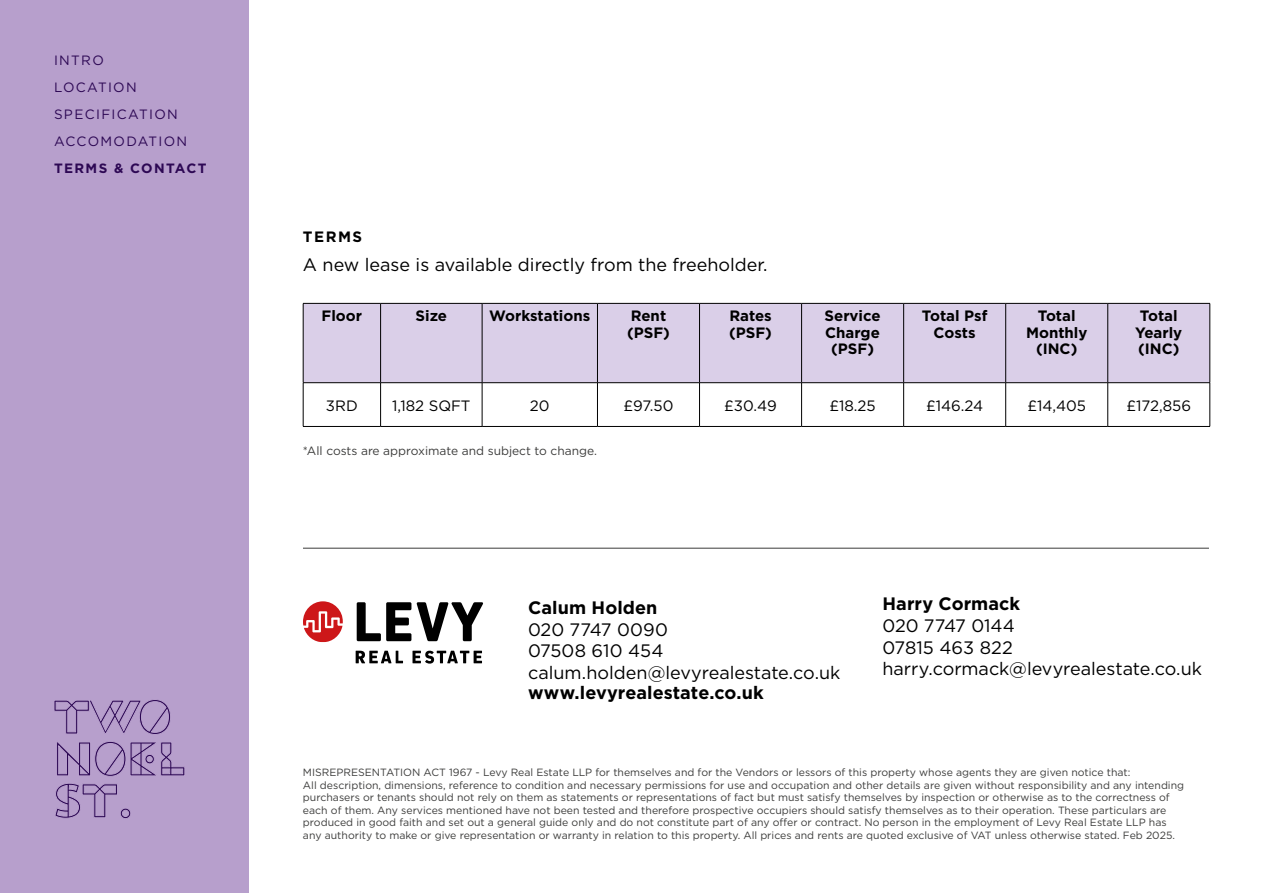
<style>
.page{position:relative;width:1263px;height:893px;background:#fff}
.page>*{position:absolute;margin:0;border:0;box-sizing:border-box;transform-origin:0 0}
.t1{font:18px/21.6px "Gotham";color:#000}
.t2{font:700 18px "Gotham";letter-spacing:.005em;color:#000}
.t3{font:700 15px/16.5px "Gotham";color:#000;text-align:center}
.t4{font:15px "Gotham";color:#000}
.t5{font:13.5px/27px "Gotham";letter-spacing:.1em;color:#2d0854}
.t6{font:700 13.5px "Gotham";letter-spacing:.1em;color:#2d0854}
.t7{font:12px "Gotham";color:#3c3c3b}
.t8{font:10.5px/12.6px "Gotham";color:#3c3c3b}
</style>
<div class="page">
<div style="left:0;top:0;width:249px;height:893px;background:#b79fcc"></div>
<svg style="left:54px;top:700px;width:131px;height:76px"></svg>
<svg style="left:55px;top:783px;width:76px;height:36px"></svg>
<div style="left:304px;top:304px;width:905px;height:78px;background:#dacfe8"></div>
<hr style="left:303px;top:303px;width:78px;height:1px;background:#000">
<hr style="left:303px;top:304px;width:1px;height:78px;background:#000">
<hr style="left:381px;top:303px;width:101px;height:1px;background:#000">
<hr style="left:380px;top:304px;width:1px;height:78px;background:#000">
<hr style="left:482px;top:303px;width:115px;height:1px;background:#000">
<hr style="left:482px;top:304px;width:1px;height:78px;background:#000">
<hr style="left:597px;top:303px;width:102px;height:1px;background:#000">
<hr style="left:597px;top:304px;width:1px;height:78px;background:#000">
<hr style="left:699px;top:303px;width:102px;height:1px;background:#000">
<hr style="left:699px;top:304px;width:1px;height:78px;background:#000">
<hr style="left:801px;top:303px;width:103px;height:1px;background:#000">
<hr style="left:801px;top:304px;width:1px;height:78px;background:#000">
<hr style="left:904px;top:303px;width:102px;height:1px;background:#000">
<hr style="left:903px;top:304px;width:1px;height:78px;background:#000">
<hr style="left:1006px;top:303px;width:102px;height:1px;background:#000">
<hr style="left:1005px;top:304px;width:1px;height:78px;background:#000">
<hr style="left:1108px;top:303px;width:102px;height:1px;background:#000">
<hr style="left:1107px;top:304px;width:1px;height:78px;background:#000">
<hr style="left:1209px;top:304px;width:1px;height:78px;background:#000">
<hr style="left:303px;top:382px;width:78px;height:1px;background:#000">
<hr style="left:303px;top:383px;width:1px;height:43px;background:#000">
<hr style="left:381px;top:382px;width:101px;height:1px;background:#000">
<hr style="left:380px;top:383px;width:1px;height:43px;background:#000">
<hr style="left:482px;top:382px;width:115px;height:1px;background:#000">
<hr style="left:482px;top:383px;width:1px;height:43px;background:#000">
<hr style="left:597px;top:382px;width:102px;height:1px;background:#000">
<hr style="left:597px;top:383px;width:1px;height:43px;background:#000">
<hr style="left:699px;top:382px;width:102px;height:1px;background:#000">
<hr style="left:699px;top:383px;width:1px;height:43px;background:#000">
<hr style="left:801px;top:382px;width:103px;height:1px;background:#000">
<hr style="left:801px;top:383px;width:1px;height:43px;background:#000">
<hr style="left:904px;top:382px;width:102px;height:1px;background:#000">
<hr style="left:903px;top:383px;width:1px;height:43px;background:#000">
<hr style="left:1006px;top:382px;width:102px;height:1px;background:#000">
<hr style="left:1005px;top:383px;width:1px;height:43px;background:#000">
<hr style="left:1108px;top:382px;width:102px;height:1px;background:#000">
<hr style="left:1107px;top:383px;width:1px;height:43px;background:#000">
<hr style="left:1209px;top:383px;width:1px;height:43px;background:#000">
<hr style="left:303px;top:426px;width:78px;height:1px;background:#000">
<hr style="left:381px;top:426px;width:101px;height:1px;background:#000">
<hr style="left:482px;top:426px;width:115px;height:1px;background:#000">
<hr style="left:597px;top:426px;width:102px;height:1px;background:#000">
<hr style="left:699px;top:426px;width:102px;height:1px;background:#000">
<hr style="left:801px;top:426px;width:103px;height:1px;background:#000">
<hr style="left:904px;top:426px;width:102px;height:1px;background:#000">
<hr style="left:1006px;top:426px;width:102px;height:1px;background:#000">
<hr style="left:1108px;top:426px;width:102px;height:1px;background:#000">
<hr style="left:303px;top:548px;width:906px;height:1px;background:#3c3c3b">
<svg style="left:357px;top:602px;width:126px;height:39px"></svg>
<svg style="left:356px;top:651px;width:47px;height:12px"></svg>
<svg style="left:412px;top:651px;width:70px;height:13px"></svg>
<svg style="left:303px;top:601px;width:40px;height:41px"></svg>
<p class="t5" style="left:54px;top:47px;width:135px">INTRO<br>LOCATION<br>SPECIFICATION<br>ACCOMODATION</p>
<p class="t6" style="left:54px;top:160px;width:154px">TERMS &amp; CONTACT</p>
<h2 class="t3" style="left:303px;top:228px;width:61px">TERMS</h2>
<h1 class="t1" style="left:303px;top:253px;width:466px">A new lease is available directly from the freeholder.</h1>
<h2 class="t3" style="left:322px;top:308px;width:42px">Floor</h2>
<h2 class="t3" style="left:416px;top:308px;width:33px">Size</h2>
<h2 class="t3" style="left:489px;top:308px;width:102px">Workstations</h2>
<h2 class="t3" style="left:627px;top:308px;width:44px;text-align:left">Rent (PSF)</h2>
<h2 class="t3" style="left:729px;top:308px;width:44px;text-align:left">Rates (PSF)</h2>
<h2 class="t3" style="left:824px;top:308px;width:58px">Service<br>Charge (PSF)</h2>
<h2 class="t3" style="left:922px;top:308px;width:67px">Total Psf<br>Costs</h2>
<h2 class="t3" style="left:1026px;top:308px;width:63px">Total<br>Monthly (INC)</h2>
<h2 class="t3" style="left:1135px;top:308px;width:48px">Total<br>Yearly (INC)</h2>
<h2 class="t4" style="left:326px;top:396px;width:33px">3RD</h2>
<h2 class="t4" style="left:392px;top:396px;width:80px">1,182 SQFT</h2>
<h2 class="t4" style="left:530px;top:396px;width:21px">20</h2>
<h2 class="t4" style="left:623px;top:396px;width:52px">£97.50</h2>
<h2 class="t4" style="left:724px;top:396px;width:54px">£30.49</h2>
<h2 class="t4" style="left:829px;top:396px;width:48px">£18.25</h2>
<h2 class="t4" style="left:926px;top:396px;width:59px">£146.24</h2>
<h2 class="t4" style="left:1027px;top:396px;width:60px">£14,405</h2>
<h2 class="t4" style="left:1126px;top:396px;width:66px">£172,856</h2>
<p class="t7" style="left:303px;top:443px;width:296px">*All costs are approximate and subject to change.</p>
<h1 class="t2" style="left:528px;top:596px;width:131px">Calum Holden</h1>
<h1 class="t1" style="left:528px;top:618px;width:314px">020 7747 0090<br>07508 610 454 calum.holden@levyrealestate.co.uk</h1>
<h1 class="t2" style="left:528px;top:681px;width:237px">www.levyrealestate.co.uk</h1>
<h1 class="t2" style="left:882px;top:592px;width:139px">Harry Cormack</h1>
<h1 class="t1" style="left:882px;top:614px;width:321px">020 7747 0144<br>07815 463 822 harry.cormack@levyrealestate.co.uk</h1>
<p class="t8" style="left:303px;top:766px;width:883px">MISREPRESENTATION ACT 1967 - Levy Real Estate LLP for themselves and for the Vendors or lessors of this property whose agents they are given notice that:<br>All description, dimensions, reference to condition and necessary permissions for use and occupation and other details are given without responsibility and any intending purchasers or tenants should not rely on them as statements or representations of fact but must satisfy themselves by inspection or otherwise as to the correctness of each of them. Any services mentioned have not been tested and therefore prospective occupiers should satisfy themselves as to their operation. These particulars are produced in good faith and set out a general guide only and do not constitute part of any offer or contract. No person in the employment of Levy Real Estate LLP has any authority to make or give representation or warranty in relation to this property. All prices and rents are quoted exclusive of VAT unless otherwise stated. Feb 2025.</p>
</div>
